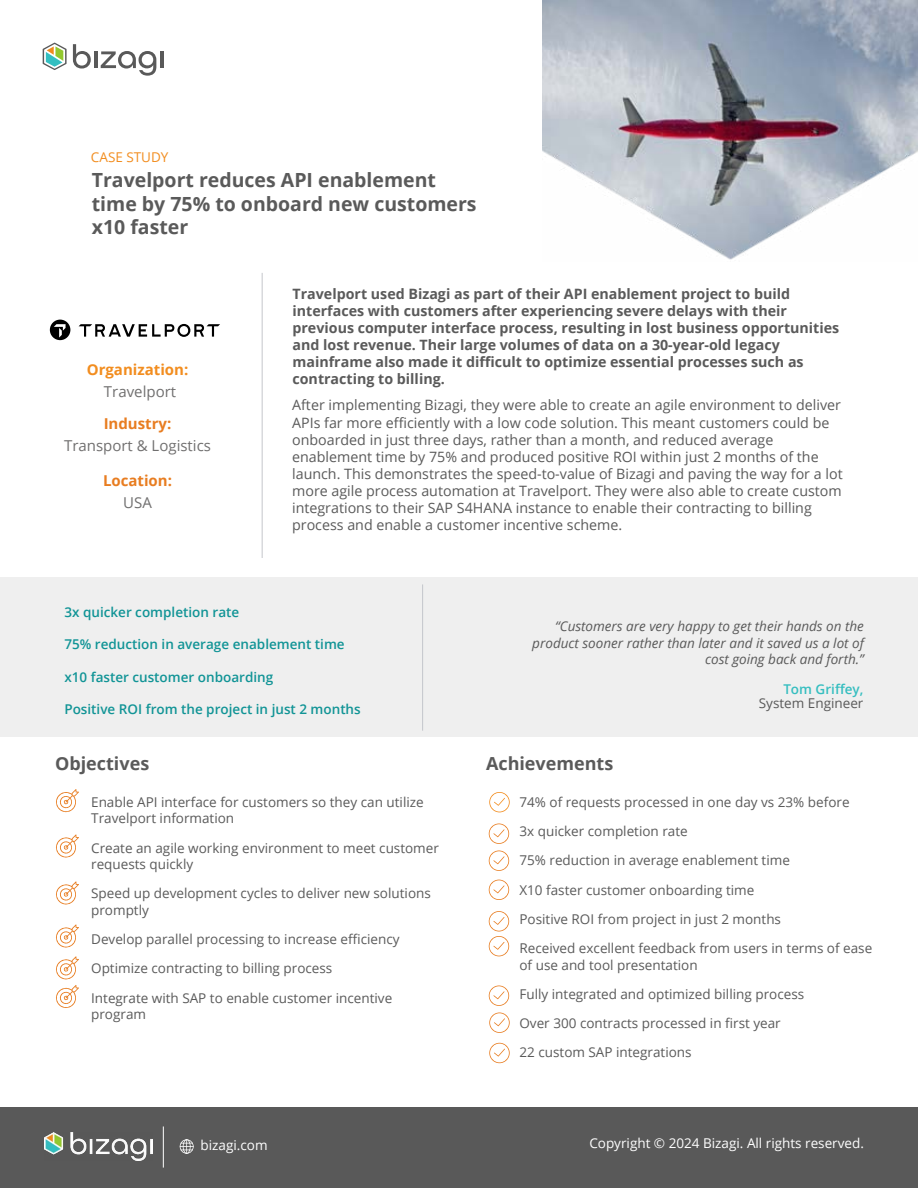
<style>
.page{position:relative;width:918px;height:1188px;background:#fff}
.page>*{position:absolute;margin:0;border:0;box-sizing:border-box;transform-origin:0 0}
.t1{font:700 19.5px/23.4px "Open Sans";color:#5a5a5a}
.t2{font:700 18px "Open Sans";color:#5a5a5a}
.t3{font:15px "Open Sans";color:#706f6f}
.t4{font:700 15px "Open Sans";color:#e87d21}
.t5{font:700 15px "Open Sans";color:#f28d1f}
.t6{font:14.25px/17.1px "Open Sans";color:#5a5a5a}
.t7{font:700 14.25px/17.1px "Open Sans";color:#5a5a5a}
.t8{font:13.5px/29.2px "Open Sans";color:#5a5a5a}
.t9{font:600 13.5px "Open Sans";color:#119496}
.t10{font:italic 13.5px/16.2px "Open Sans";color:#5a5a5a;text-align:right}
.t11{font:13.5px "Open Sans";color:#fff}
.t12{font:13.5px "Open Sans";color:#595959}
.t13{font:600 13.5px "Open Sans";color:#35bec0}
.t14{font:13.5px "Open Sans";color:#f28d1f}
</style>
<div class="page">
<div style="left:0;top:1107px;width:918px;height:81px;background:#595959"></div>
<hr style="left:163px;top:1126px;width:1px;height:42px;background:#fff">
<svg style="left:180px;top:1139px;width:14px;height:15px"></svg>
<img style="left:44px;top:1132px;width:108px;height:29px">
<div style="left:0;top:577px;width:918px;height:159px;background:#efefef"></div>
<hr style="left:262px;top:273px;width:1px;height:285px;background:#c4c6cb">
<hr style="left:422px;top:584px;width:1px;height:147px;background:#c4c6cb">
<svg style="left:489px;top:792px;width:21px;height:20px"></svg>
<svg style="left:489px;top:824px;width:20px;height:20px"></svg>
<svg style="left:489px;top:850px;width:20px;height:21px"></svg>
<svg style="left:489px;top:880px;width:20px;height:20px"></svg>
<svg style="left:489px;top:1043px;width:21px;height:20px"></svg>
<svg style="left:489px;top:1012px;width:21px;height:21px"></svg>
<svg style="left:489px;top:911px;width:20px;height:45px"></svg>
<svg style="left:489px;top:986px;width:20px;height:20px"></svg>
<svg style="left:56px;top:789px;width:23px;height:24px"></svg>
<svg style="left:56px;top:881px;width:23px;height:24px"></svg>
<svg style="left:56px;top:924px;width:23px;height:24px"></svg>
<svg style="left:56px;top:834px;width:23px;height:24px"></svg>
<svg style="left:56px;top:956px;width:23px;height:52px"></svg>
<svg style="left:43px;top:43px;width:24px;height:27px"></svg>
<svg style="left:73px;top:44px;width:18px;height:25px"></svg>
<hr style="left:94px;top:51px;width:3px;height:17px;background:#595959">
<svg style="left:101px;top:51px;width:55px;height:25px"></svg>
<hr style="left:160px;top:51px;width:4px;height:17px;background:#595959">
<svg style="left:50px;top:320px;width:20px;height:20px"></svg>
<svg style="left:79px;top:324px;width:141px;height:13px"></svg>
<img style="left:543px;top:0;width:375px;height:260px">
<p class="t14" style="left:91px;top:147px;width:79px">CASE STUDY</p>
<h1 class="t1" style="left:92px;top:168px;width:386px">Travelport reduces API enablement time by 75% to onboard new customers x10 faster</h1>
<p class="t5" style="left:87px;top:359px;width:103px">Organization:</p>
<p class="t4" style="left:104px;top:413px;width:69px">Industry:</p>
<p class="t3" style="left:104px;top:381px;width:74px">Travelport</p>
<p class="t3" style="left:64px;top:435px;width:148px">Transport &amp; Logistics</p>
<p class="t4" style="left:103px;top:470px;width:71px">Location:</p>
<p class="t3" style="left:123px;top:492px;width:30px">USA</p>
<p class="t7" style="left:292px;top:285px;width:548px">Travelport used Bizagi as part of their API enablement project to build interfaces with customers after experiencing severe delays with their previous computer interface process, resulting in lost business opportunities and lost revenue. Their large volumes of data on a 30-year-old legacy mainframe also made it difficult to optimize essential processes such as contracting to billing.</p>
<p class="t6" style="left:292px;top:396px;width:552px">After implementing Bizagi, they were able to create an agile environment to deliver APIs far more efficiently with a low code solution. This meant customers could be onboarded in just three days, rather than a month, and reduced average enablement time by 75% and produced positive ROI within just 2 months of the launch. This demonstrates the speed-to-value of Bizagi and paving the way for a lot more agile process automation at Travelport. They were also able to create custom integrations to their SAP S4HANA instance to enable their contracting to billing process and enable a customer incentive scheme.</p>
<p class="t9" style="left:64px;top:603px;width:176px">3x quicker completion rate</p>
<p class="t9" style="left:64px;top:635px;width:282px">75% reduction in average enablement time</p>
<p class="t9" style="left:64px;top:668px;width:210px">x10 faster customer onboarding</p>
<p class="t9" style="left:64px;top:700px;width:298px">Positive ROI from the project in just 2 months</p>
<h2 class="t2" style="left:55px;top:751px;width:96px">Objectives</h2>
<p class="t8" style="left:91px;top:793px;width:334px;line-height:16.5px">Enable API interface for customers so they can utilize<br>Travelport information</p>
<p class="t8" style="left:91px;top:839px;width:349px;line-height:16.5px">Create an agile working environment to meet customer requests quickly</p>
<p class="t8" style="left:91px;top:885px;width:341px;line-height:16.5px">Speed up development cycles to deliver new solutions promptly</p>
<p class="t8" style="left:91px;top:924px;width:310px">Develop parallel processing to increase efficiency<br>Optimize contracting to billing process<br>Integrate with SAP to enable customer incentive</p>
<p class="t8" style="left:91px;top:999px;width:56px">program</p>
<p class="t10" style="left:532px;top:618px;width:333px">“Customers are very happy to get their hands on the product sooner rather than later and it saved us a lot of cost going back and forth.”</p>
<h2 class="t2" style="left:486px;top:751px;width:129px">Achievements</h2>
<p class="t13" style="left:783px;top:680px;width:82px">Tom Griffey,</p>
<p class="t12" style="left:759px;top:693px;width:106px">System Engineer</p>
<p class="t8" style="left:519px;top:787px;width:354px">74% of requests processed in one day vs 23% before<br>3x quicker completion rate<br>75% reduction in average enablement time<br>X10 faster customer onboarding time<br>Positive ROI from project in just 2 months<br>Received excellent feedback from users in terms of ease</p>
<p class="t8" style="left:519px;top:950px;width:286px">of use and tool presentation<br>Fully integrated and optimized billing process Over 300 contracts processed in first year<br>22 custom SAP integrations</p>
<p class="t11" style="left:201px;top:1135px;width:69px">bizagi.com</p>
<p class="t11" style="left:589px;top:1134px;width:276px">Copyright © 2024 Bizagi. All rights reserved.</p>
</div>
